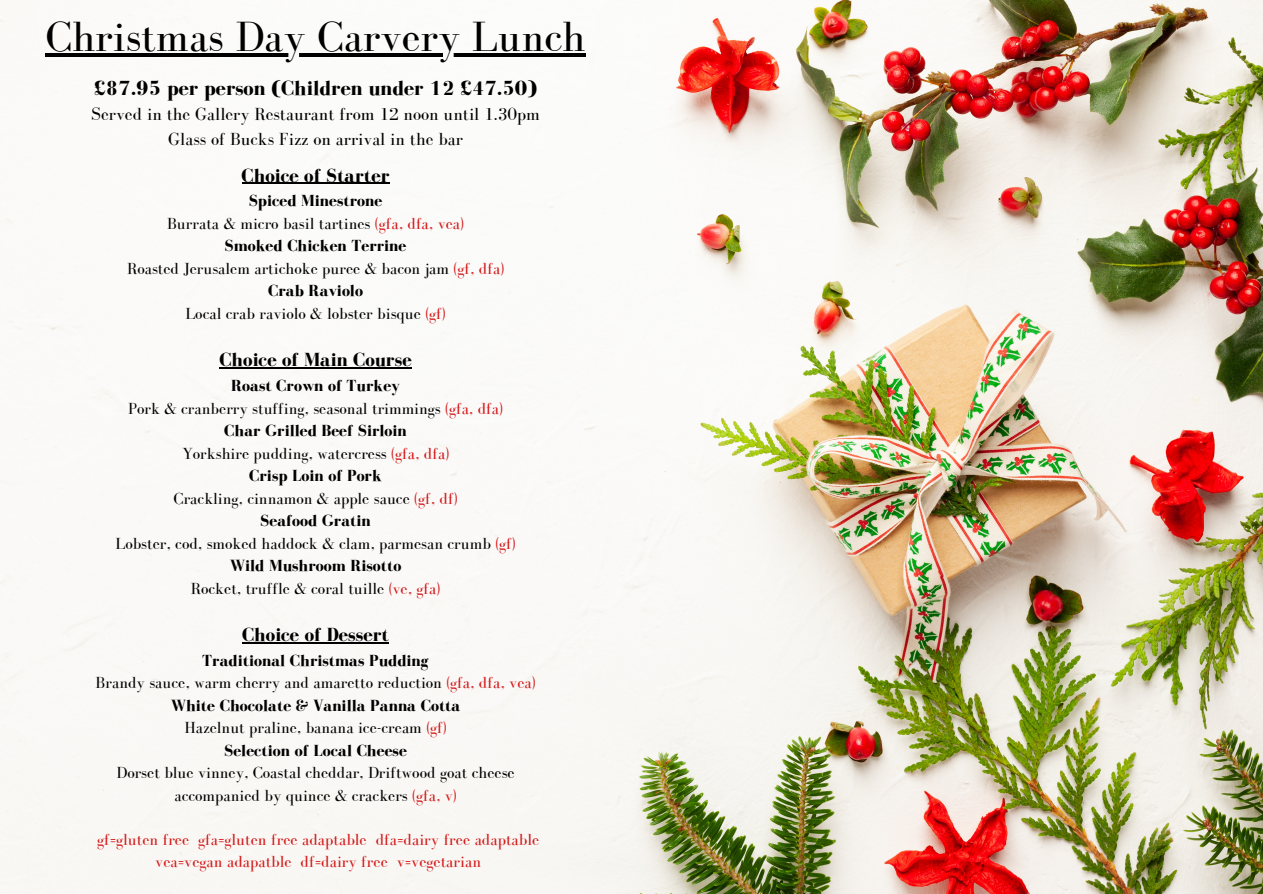
<style>
.page{position:relative;width:1263px;height:894px;background:#fff}
.page>*{position:absolute;margin:0;border:0;box-sizing:border-box;transform-origin:0 0}
.t1{font:43.5px "Bodoni FLF";color:#000}
.t2{font:700 21px "Bodoni FLF";color:#000}
.t3{font:700 19.5px "Bodoni FLF";color:#000}
.t4{font:18px "Bodoni FLF";color:#000}
.t5{font:16.5px "Bodoni FLF";color:#000}
.t6{font:700 16.5px "Bodoni FLF";color:#000}
.t7{font:16.5px "Bodoni FLF";color:#d51819}
.s1{color:#d51819}
</style>
<div class="page">
<img style="left:0;top:0;width:1263px;height:893px">
<hr style="left:45px;top:54px;width:541px;height:3px;background:#000">
<hr style="left:242px;top:183px;width:148px;height:1px;background:#000">
<hr style="left:219px;top:367px;width:193px;height:1px;background:#000">
<hr style="left:242px;top:642px;width:147px;height:1px;background:#000">
<h1 class="t1" style="left:45px;top:13px;width:542px">Christmas Day Carvery Lunch</h1>
<p class="t2" style="left:94px;top:77px;width:444px">£87.95 per person (Children under 12 £47.50)</p>
<p class="t4" style="left:91px;top:104px;width:450px">Served in the Gallery Restaurant from 12 noon until 1.30pm</p>
<p class="t4" style="left:168px;top:129px;width:296px">Glass of Bucks Fizz on arrival in the bar</p>
<p class="t3" style="left:242px;top:164px;width:149px">Choice of Starter</p>
<p class="t6" style="left:249px;top:192px;width:135px">Spiced Minestrone</p>
<p class="t5" style="left:167px;top:214px;width:298px">Burrata &amp; micro basil tartines <span class="s1">(gfa, dfa, vea)</span></p>
<p class="t6" style="left:225px;top:237px;width:183px">Smoked Chicken Terrine</p>
<p class="t5" style="left:127px;top:259px;width:379px">Roasted Jerusalem artichoke puree &amp; bacon jam <span class="s1">(gf, dfa)</span></p>
<p class="t6" style="left:268px;top:282px;width:96px">Crab Raviolo</p>
<p class="t5" style="left:185px;top:304px;width:262px">Local crab raviolo &amp; lobster bisque <span class="s1">(gf)</span></p>
<p class="t3" style="left:219px;top:349px;width:194px">Choice of Main Course</p>
<p class="t6" style="left:231px;top:376px;width:170px">Roast Crown of Turkey</p>
<p class="t5" style="left:128px;top:399px;width:376px">Pork &amp; cranberry stuffing, seasonal trimmings <span class="s1">(gfa, dfa)</span></p>
<p class="t6" style="left:224px;top:421px;width:184px">Char Grilled Beef Sirloin</p>
<p class="t5" style="left:182px;top:444px;width:269px">Yorkshire pudding, watercress <span class="s1">(gfa, dfa)</span></p>
<p class="t6" style="left:249px;top:466px;width:134px">Crisp Loin of Pork</p>
<p class="t5" style="left:174px;top:489px;width:285px">Crackling, cinnamon &amp; apple sauce <span class="s1">(gf, df)</span></p>
<p class="t6" style="left:260px;top:511px;width:112px">Seafood Gratin</p>
<p class="t5" style="left:116px;top:534px;width:402px">Lobster, cod, smoked haddock &amp; clam, parmesan crumb <span class="s1">(gf)</span></p>
<p class="t6" style="left:230px;top:556px;width:173px">Wild Mushroom Risotto</p>
<p class="t5" style="left:191px;top:579px;width:251px">Rocket, truffle &amp; coral tuille <span class="s1">(ve, gfa)</span></p>
<p class="t3" style="left:242px;top:623px;width:148px">Choice of Dessert</p>
<p class="t6" style="left:202px;top:651px;width:228px">Traditional Christmas Pudding</p>
<p class="t5" style="left:96px;top:673px;width:441px">Brandy sauce, warm cherry and amaretto reduction <span class="s1">(gfa, dfa, vea)</span></p>
<p class="t6" style="left:171px;top:696px;width:291px">White Chocolate &amp; Vanilla Panna Cotta</p>
<p class="t5" style="left:185px;top:718px;width:264px">Hazelnut praline, banana ice-cream <span class="s1">(gf)</span></p>
<p class="t6" style="left:224px;top:741px;width:184px">Selection of Local Cheese</p>
<p class="t5" style="left:116px;top:763px;width:400px">Dorset blue vinney, Coastal cheddar, Driftwood goat cheese</p>
<p class="t5" style="left:174px;top:786px;width:284px">accompanied by quince &amp; crackers <span class="s1">(gfa, v)</span></p>
<p class="t7" style="left:97px;top:830px;width:444px">gf=gluten free gfa=gluten free adaptable dfa=dairy free adaptable</p>
<p class="t7" style="left:155px;top:852px;width:327px">vea=vegan adapatble df=dairy free v=vegetarian</p>
</div>
